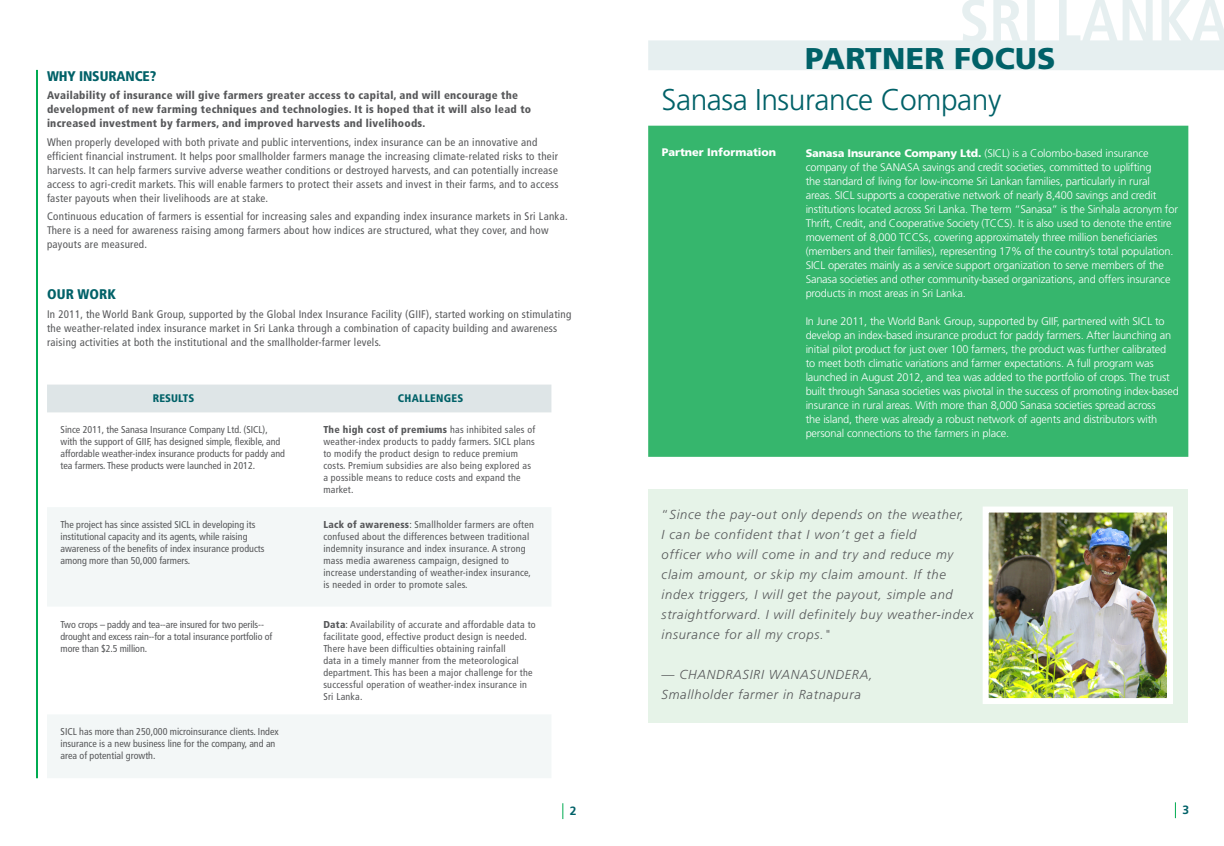
<style>
.page{position:relative;width:1224px;height:846px;background:#fff}
.page>*{position:absolute;margin:0;border:0;box-sizing:border-box;transform-origin:0 0}
.t1{font:300 30px "Frutiger LT Std";letter-spacing:-.015em;color:#006168}
.DescriptionHeaders{font:900 30px "Frutiger LT Std";letter-spacing:.01em;color:#006168}
.DescriptionHeaders-2{font:900 condensed 14px "Frutiger LT Std";letter-spacing:-.01em;color:#006168}
.t2{font:italic 300 13px/20px "Frutiger LT Std";letter-spacing:.05em;color:#57585a}
.t3{font:700 12px "Frutiger LT Std";color:#006168}
.t4{font:300 11px/14px "Frutiger LT Std";letter-spacing:-.015em;color:#fff}
.t5{font:condensed 11px/14px "Frutiger LT Std";letter-spacing:.025em;color:#57585a}
.DescriptionHeaders-3{font:900 condensed 11px/14px "Frutiger LT Std";letter-spacing:.025em;color:#57585a}
.t6{font:900 11px "Frutiger LT Std";color:#fff}
.t7{font:900 condensed 11px "Frutiger LT Std";letter-spacing:.025em;color:#006168}
.t8{font:condensed 10px/12px "Frutiger LT Std";letter-spacing:.025em;color:#57585a}
.t9{font:condensed 10px/12px "Frutiger LT Std";color:#57585a}
.t10{font:condensed 10px/12px "Frutiger LT Std";letter-spacing:-.01em;color:#57585a}
.s1{font-weight:900}
.s2{font-style:normal}
</style>
<div class="page">
<div style="left:648px;top:489px;width:540px;height:234px;background:#e6f3e8"></div>
<svg style="left:1175px;top:802px;width:1px;height:16px"></svg>
<img style="left:990px;top:514px;width:176px;height:183px">
<div style="left:983px;top:507px;width:190px;height:197px;border:6px solid #fff"></div>
<svg style="left:562px;top:803px;width:1px;height:16px"></svg>
<div style="left:648px;top:126px;width:540px;height:331px;background:#36b66d"></div>
<svg style="left:648px;top:0;width:576px;height:70px"></svg>
<hr style="left:36px;top:70px;width:2px;height:708px;background:#00ab51">
<div style="left:47px;top:385px;width:504px;height:27px;background:#dee5e7"></div>
<svg style="left:47px;top:507px;width:504px;height:271px;fill:#f3f7f7"></svg>
<p class="DescriptionHeaders-2" style="left:47px;top:67px;width:111px">WHY INSURANCE?</p>
<p class="DescriptionHeaders-3" style="left:47px;top:88px;width:486px">Availability of insurance will give farmers greater access to capital, and will encourage the development of new farming techniques and technologies. It is hoped that it will also lead to increased investment by farmers, and improved harvests and livelihoods.</p>
<p class="t5" style="left:47px;top:135px;width:513px">When properly developed with both private and public interventions, index insurance can be an innovative and efficient financial instrument. It helps poor smallholder farmers manage the increasing climate-related risks to their harvests. It can help farmers survive adverse weather conditions or destroyed harvests, and can potentially increase access to agri-credit markets. This will enable farmers to protect their assets and invest in their farms, and to access faster payouts when their livelihoods are at stake.</p>
<p class="t5" style="left:47px;top:210px;width:522px">Continuous education of farmers is essential for increasing sales and expanding index insurance markets in Sri Lanka.<br>There is a need for awareness raising among farmers about how indices are structured, what they cover, and how payouts are measured.</p>
<p class="DescriptionHeaders-2" style="left:47px;top:286px;width:71px">OUR WORK</p>
<p class="t5" style="left:47px;top:307px;width:526px">In 2011, the World Bank Group, supported by the Global Index Insurance Facility (GIIF), started working on stimulating the weather-related index insurance market in Sri Lanka through a combination of capacity building and awareness raising activities at both the institutional and the smallholder-farmer levels.</p>
<p class="t7" style="left:153px;top:391px;width:43px">RESULTS</p>
<p class="t7" style="left:398px;top:391px;width:67px">CHALLENGES</p>
<p class="t9" style="left:61px;top:424px;width:226px">Since 2011, the Sanasa Insurance Company Ltd. (SICL), with the support of GIIF, has designed simple, flexible, and affordable weather-index insurance products for paddy and tea farmers. These products were launched in 2012.</p>
<p class="t8" style="left:323px;top:424px;width:213px"><span class="s1">The high cost of premiums</span> has inhibited sales of weather-index products to paddy farmers. SICL plans to modify the product design to reduce premium costs. Premium subsidies are also being explored as a possible means to reduce costs and expand the market.</p>
<p class="t9" style="left:61px;top:519px;width:206px">The project has since assisted SICL in developing its institutional capacity and its agents, while raising awareness of the benefits of index insurance products among more than 50,000 farmers.</p>
<p class="t8" style="left:323px;top:519px;width:212px"><span class="s1">Lack of awareness</span>: Smallholder farmers are often confused about the differences between traditional indemnity insurance and index insurance. A strong mass media awareness campaign, designed to increase understanding of weather-index insurance, is needed in order to promote sales.</p>
<p class="t10" style="left:61px;top:618px;width:213px">Two crops – paddy and tea--are insured for two perils-- drought and excess rain--for a total insurance portfolio of more than $2.5 million.</p>
<p class="t8" style="left:323px;top:618px;width:214px"><span class="s1">Data</span>: Availability of accurate and affordable data to facilitate good, effective product design is needed.<br>There have been difficulties obtaining rainfall<br>data in a timely manner from the meteorological department. This has been a major challenge for the successful operation of weather-index insurance in Sri Lanka.</p>
<p class="t9" style="left:61px;top:726px;width:220px">SICL has more than 250,000 microinsurance clients. Index insurance is a new business line for the company, and an area of potential growth.</p>
<p class="t3" style="left:570px;top:804px;width:8px">2</p>
<p class="DescriptionHeaders" style="left:805px;top:41px;width:252px">PARTNER FOCUS</p>
<p class="t1" style="left:662px;top:83px;width:341px">Sanasa Insurance Company</p>
<p class="t6" style="left:662px;top:146px;width:116px">Partner Information</p>
<p class="t4" style="left:806px;top:146px;width:374px"><span class="s1">Sanasa Insurance Company Ltd.</span> (SICL) is a Colombo-based insurance company of the SANASA savings and credit societies, committed to uplifting<br>the standard of living for low-income Sri Lankan families, particularly in rural areas. SICL supports a cooperative network of nearly 8,400 savings and credit institutions located across Sri Lanka. The term “Sanasa” is the Sinhala acronym for Thrift, Credit, and Cooperative Society (TCCS). It is also used to denote the entire movement of 8,000 TCCSs, covering approximately three million beneficiaries (members and their families), representing 17% of the country’s total population.<br>SICL operates mainly as a service support organization to serve members of the Sanasa societies and other community-based organizations, and offers insurance products in most areas in Sri Lanka.</p>
<p class="t4" style="left:806px;top:314px;width:375px">In June 2011, the World Bank Group, supported by GIIF, partnered with SICL to develop an index-based insurance product for paddy farmers. After launching an initial pilot product for just over 100 farmers, the product was further calibrated<br>to meet both climatic variations and farmer expectations. A full program was launched in August 2012, and tea was added to the portfolio of crops. The trust built through Sanasa societies was pivotal in the success of promoting index-based insurance in rural areas. With more than 8,000 Sanasa societies spread across<br>the island, there was already a robust network of agents and distributors with personal connections to the farmers in place.</p>
<p class="t2" style="left:662px;top:504px;width:313px"><span class="s2">“</span>Since the pay-out only depends on the weather,<br>I can be confident that I won’t get a field<br>officer who will come in and try and reduce my claim amount, or skip my claim amount. If the index triggers, I will get the payout, simple and straightforward. I will definitely buy weather-index insurance for all my crops."</p>
<p class="t2" style="left:662px;top:664px;width:212px">— CHANDRASIRI WANASUNDERA,</p>
<p class="t2" style="left:662px;top:684px;width:201px">Smallholder farmer in Ratnapura</p>
<p class="t3" style="left:1183px;top:803px;width:8px">3</p>
</div>
